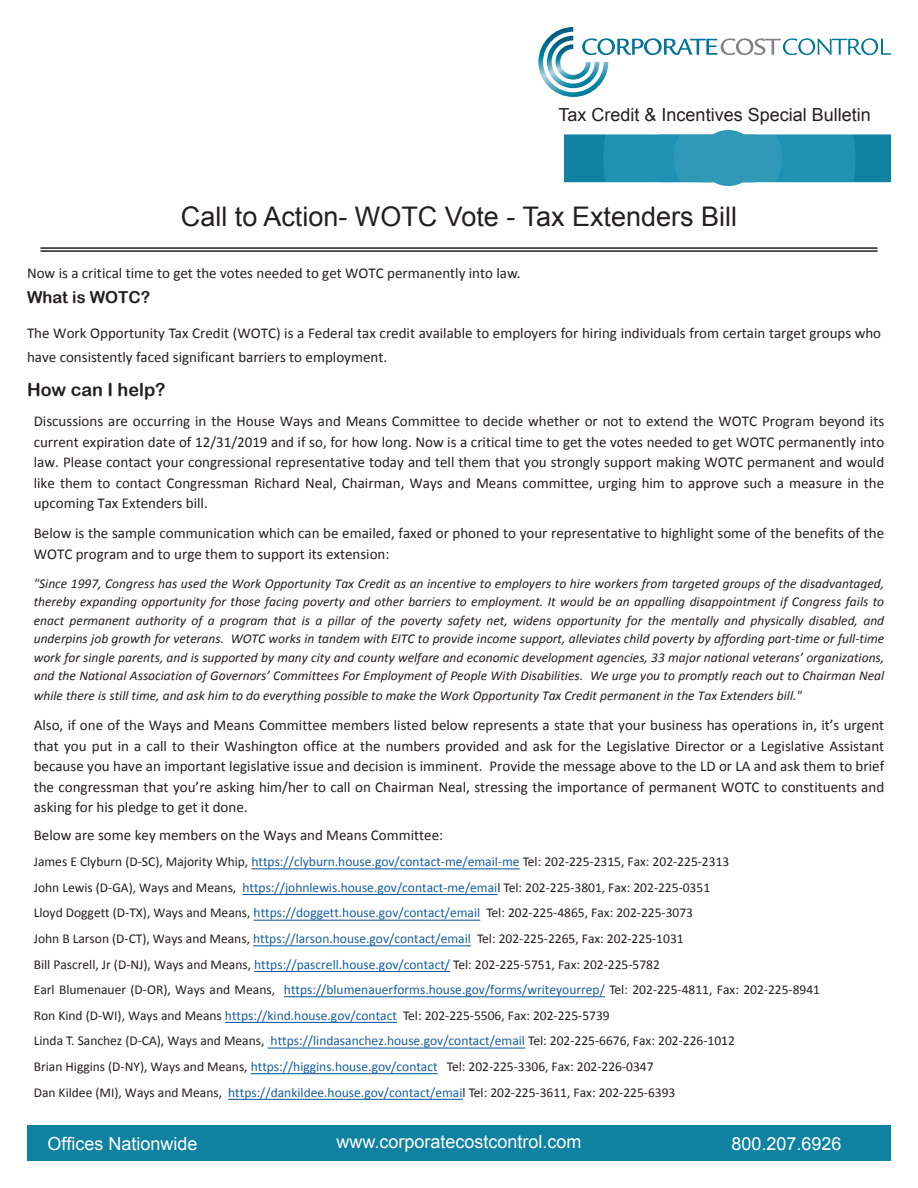
<style>
.page{position:relative;width:918px;height:1188px;background:#fff}
.page>*{position:absolute;margin:0;border:0;box-sizing:border-box;transform-origin:0 0}
.t1{font:27px "Arial";color:#231f20}
.t2{font:18px "Arial";color:#fff}
.t3{font:18px "Arial";color:#231f20}
.t4{font:18px "Arial Rounded MT Bold";color:#231f20}
.t5{font:16.5px "Arial Rounded MT Bold";color:#231f20}
.t6{font:15px/20.5px "Calibri";color:#231f20}
.t7{font:13.5px/25.7px "Calibri";color:#231f20}
.t8{font:italic 13.5px/18.5px "Calibri";color:#231f20;text-align:justify}
.s1{color:#175d9e}
</style>
<div class="page">
<img style="left:564px;top:131px;width:327px;height:55px">
<svg style="left:538px;top:27px;width:353px;height:70px"></svg>
<hr style="left:40px;top:247px;width:838px;height:2px;background:#231f20">
<hr style="left:40px;top:250px;width:838px;height:2px;background:#231f20">
<div style="left:27px;top:1125px;width:864px;height:36px;background:#0f81a1"></div>
<hr style="left:251px;top:868px;width:269px;height:1px;background:#175d9e">
<hr style="left:242px;top:894px;width:255px;height:1px;background:#175d9e">
<hr style="left:254px;top:920px;width:226px;height:1px;background:#175d9e">
<hr style="left:253px;top:945px;width:218px;height:1px;background:#175d9e">
<hr style="left:254px;top:971px;width:196px;height:1px;background:#175d9e">
<hr style="left:284px;top:996px;width:321px;height:1px;background:#175d9e">
<hr style="left:225px;top:1022px;width:172px;height:1px;background:#175d9e">
<hr style="left:268px;top:1048px;width:257px;height:1px;background:#175d9e">
<hr style="left:251px;top:1073px;width:187px;height:1px;background:#175d9e">
<hr style="left:228px;top:1099px;width:235px;height:1px;background:#175d9e">
<p class="t3" style="left:559px;top:102px;width:314px">Tax Credit &amp; Incentives Special Bulletin</p>
<p class="t1" style="left:181px;top:198px;width:558px">Call to Action- WOTC Vote - Tax Extenders Bill</p>
<p class="t6" style="left:27px;top:262px;width:495px">Now is a critical time to get the votes needed to get WOTC permanently into law.</p>
<p class="t5" style="left:27px;top:287px;width:125px">What is WOTC?</p>
<p class="t6" style="left:27px;top:321px;width:856px;line-height:24px">The Work Opportunity Tax Credit (WOTC) is a Federal tax credit available to employers for hiring individuals from certain target groups who have consistently faced significant barriers to employment.</p>
<p class="t4" style="left:27px;top:379px;width:140px">How can I help?</p>
<p class="t6" style="left:34px;top:411px;width:852px;text-align:justify">Discussions are occurring in the House Ways and Means Committee to decide whether or not to extend the WOTC Program beyond its current expiration date of 12/31/2019 and if so, for how long. Now is a critical time to get the votes needed to get WOTC permanently into law. Please contact your congressional representative today and tell them that you strongly support making WOTC permanent and would like them to contact Congressman Richard Neal, Chairman, Ways and Means committee, urging him to approve such a measure in the upcoming Tax Extenders bill.</p>
<p class="t6" style="left:34px;top:523px;width:852px">Below is the sample communication which can be emailed, faxed or phoned to your representative to highlight some of the benefits of the<br>WOTC program and to urge them to support its extension:</p>
<p class="t8" style="left:34px;top:573px;width:852px">"Since 1997, Congress has used the Work Opportunity Tax Credit as an incentive to employers to hire workers from targeted groups of the disadvantaged, thereby expanding opportunity for those facing poverty and other barriers to employment. It would be an appalling disappointment if Congress fails to enact permanent authority of a program that is a pillar of the poverty safety net, widens opportunity for the mentally and physically disabled, and underpins job growth for veterans. WOTC works in tandem with EITC to provide income support, alleviates child poverty by affording part-time or full-time work for single parents, and is supported by many city and county welfare and economic development agencies, 33 major national veterans’ organizations, and the National Association of Governors’ Committees For Employment of People With Disabilities. We urge you to promptly reach out to Chairman Neal</p>
<p class="t8" style="left:34px;top:686px;width:770px">while there is still time, and ask him to do everything possible to make the Work Opportunity Tax Credit permanent in the Tax Extenders bill."</p>
<p class="t6" style="left:34px;top:715px;width:852px;text-align:justify">Also, if one of the Ways and Means Committee members listed below represents a state that your business has operations in, it’s urgent that you put in a call to their Washington office at the numbers provided and ask for the Legislative Director or a Legislative Assistant because you have an important legislative issue and decision is imminent. Provide the message above to the LD or LA and ask them to brief the congressman that you’re asking him/her to call on Chairman Neal, stressing the importance of permanent WOTC to constituents and asking for his pledge to get it done.</p>
<p class="t6" style="left:34px;top:824px;width:411px">Below are some key members on the Ways and Means Committee:</p>
<p class="t7" style="left:34px;top:848px;width:788px">James E Clyburn (D-SC), Majority Whip, <span class="s1">https://clyburn.house.gov/contact-me/email-me</span> Tel: 202-225-2315, Fax: 202-225-2313<br>John Lewis (D-GA), Ways and Means, <span class="s1">https://johnlewis.house.gov/contact-me/emai</span>l Tel: 202-225-3801, Fax: 202-225-0351<br>Lloyd Doggett (D-TX), Ways and Means, <span class="s1">https://doggett.house.gov/contact/email</span> Tel: 202-225-4865, Fax: 202-225-3073<br>John B Larson (D-CT), Ways and Means, <span class="s1">https://larson.house.gov/contact/email</span> Tel: 202-225-2265, Fax: 202-225-1031<br>Bill Pascrell, Jr (D-NJ), Ways and Means, <span class="s1">https://pascrell.house.gov/contact/</span> Tel: 202-225-5751, Fax: 202-225-5782<br>Earl Blumenauer (D-OR), Ways and Means, <span class="s1">https://blumenauerforms.house.gov/forms/writeyourrep/</span> Tel: 202-225-4811, Fax: 202-225-8941<br>Ron Kind (D-WI), Ways and Means <span class="s1">https://kind.house.gov/contact</span> Tel: 202-225-5506, Fax: 202-225-5739<br>Linda T. Sanchez (D-CA), Ways and Means, <span class="s1">https://lindasanchez.house.gov/contact/email</span> Tel: 202-225-6676, Fax: 202-226-1012<br>Brian Higgins (D-NY), Ways and Means, <span class="s1">https://higgins.house.gov/contact</span> Tel: 202-225-3306, Fax: 202-226-0347<br>Dan Kildee (MI), Ways and Means, <span class="s1">https://dankildee.house.gov/contact/emai</span>l Tel: 202-225-3611, Fax: 202-225-6393</p>
<p class="t2" style="left:48px;top:1132px;width:152px">Offices Nationwide</p>
<p class="t2" style="left:336px;top:1130px;width:247px">www.corporatecostcontrol.com</p>
<p class="t2" style="left:731px;top:1132px;width:112px">800.207.6926</p>
</div>
